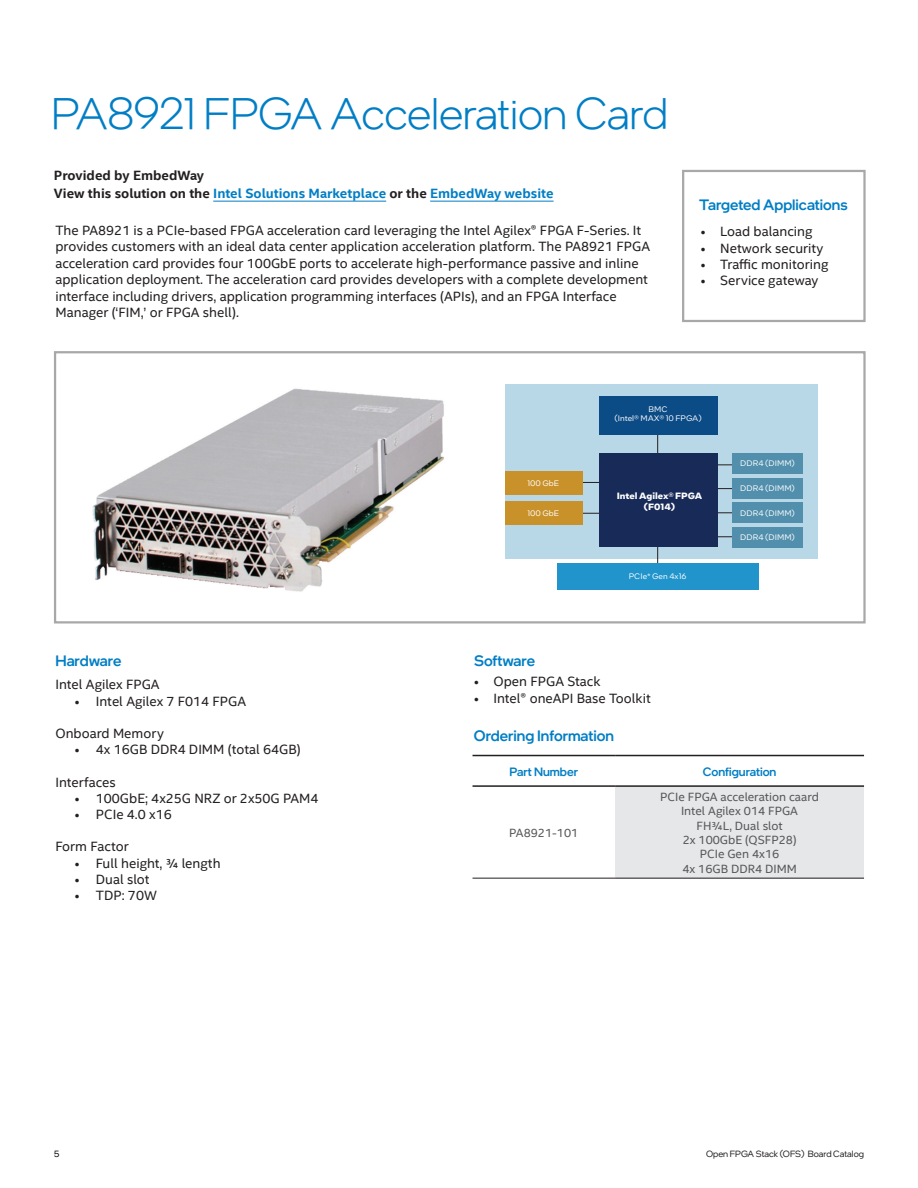
<style>
.page{position:relative;width:918px;height:1188px;background:#fff}
.page>*{position:absolute;margin:0;border:0;box-sizing:border-box;transform-origin:0 0}
.t1{font:300 45px "Intel One Display";letter-spacing:-.01em;color:#007ec5}
.t2{font:500 15px "Intel One Display";color:#007ec5}
.t3{font:13.5px/16.5px "Intel Clear";color:#231f20}
.t4{font:700 13.5px/18px "Intel Clear";color:#231f20}
.t5{font:12px/14.4px "Intel Clear";color:#57585a;text-align:center}
.t6{font:500 12px "Intel One Display";color:#007ec5}
.t7{font:9px "Intel One Display";color:#231f20}
.t8{font:700 9px/10.9px "Intel One Text";color:#fff;text-align:center}
.t9{font:9px "Intel One Display";color:#000}
.t10{font:7.95px/9.6px "Intel One Text";color:#fff;text-align:center}
.s1{color:#007ec5}
</style>
<div class="page">
<img style="left:92px;top:388px;width:352px;height:204px">
<hr style="left:213px;top:201px;width:173px;height:1px;background:#007ec5">
<hr style="left:430px;top:201px;width:124px;height:1px;background:#007ec5">
<div style="left:682px;top:170px;width:184px;height:152px;border:2px solid #a8a8a8"></div>
<div style="left:54px;top:351px;width:812px;height:273px;border:2px solid #a8a8a8"></div>
<svg style="left:473px;top:756px;width:391px;height:1px"></svg>
<div style="left:615px;top:786px;width:249px;height:92px;background:#e6e7e9"></div>
<hr style="left:473px;top:755px;width:142px;height:1px;background:#231f20">
<hr style="left:615px;top:755px;width:249px;height:1px;background:#231f20">
<hr style="left:473px;top:785px;width:142px;height:2px;background:#231f20">
<hr style="left:615px;top:785px;width:249px;height:2px;background:#231f20">
<hr style="left:473px;top:878px;width:142px;height:1px;background:#231f20">
<hr style="left:615px;top:878px;width:249px;height:1px;background:#231f20">
<div style="left:506px;top:384px;width:312px;height:174px;background:#b8d7e7"></div>
<hr style="left:657px;top:431px;width:1px;height:136px;background:#231f20">
<svg style="left:717px;top:465px;width:15px;height:1px"></svg>
<svg style="left:717px;top:488px;width:15px;height:1px"></svg>
<svg style="left:717px;top:512px;width:15px;height:1px"></svg>
<svg style="left:717px;top:536px;width:15px;height:1px"></svg>
<svg style="left:583px;top:482px;width:16px;height:1px"></svg>
<svg style="left:583px;top:513px;width:16px;height:1px"></svg>
<div style="left:599px;top:396px;width:118px;height:39px;background:#0b4b86"></div>
<div style="left:599px;top:453px;width:118px;height:94px;background:#182b58"></div>
<div style="left:557px;top:564px;width:201px;height:26px;background:#2094cb"></div>
<div style="left:506px;top:471px;width:77px;height:24px;background:#c9912a"></div>
<div style="left:506px;top:502px;width:77px;height:23px;background:#c9912a"></div>
<div style="left:732px;top:453px;width:71px;height:21px;background:#518fad"></div>
<div style="left:732px;top:478px;width:71px;height:20px;background:#518fad"></div>
<div style="left:732px;top:503px;width:71px;height:20px;background:#518fad"></div>
<div style="left:732px;top:527px;width:71px;height:20px;background:#518fad"></div>
<h1 class="t1" style="left:51px;top:86px;width:618px">PA8921 FPGA Acceleration Card</h1>
<p class="t4" style="left:54px;top:166px;width:501px">Provided by EmbedWay<br>View this solution on the <span class="s1">Intel Solutions Marketplace</span> or the <span class="s1">EmbedWay website</span></p>
<p class="t3" style="left:55px;top:221px;width:596px">The PA8921 is a PCIe-based FPGA acceleration card leveraging the Intel Agilex® FPGA F-Series. It provides customers with an ideal data center application acceleration platform. The PA8921 FPGA acceleration card provides four 100GbE ports to accelerate high-performance passive and inline application deployment. The acceleration card provides developers with a complete development interface including drivers, application programming interfaces (APIs), and an FPGA Interface Manager (‘FIM,’ or FPGA shell).</p>
<p class="t2" style="left:699px;top:195px;width:150px">Targeted Applications</p>
<p class="t3" style="left:701px;top:223px;width:113px">• Load balancing</p>
<p class="t3" style="left:701px;top:239px;width:124px">• Network security</p>
<p class="t3" style="left:701px;top:255px;width:129px">• Traffic monitoring</p>
<p class="t3" style="left:701px;top:272px;width:119px">• Service gateway</p>
<p class="t2" style="left:55px;top:651px;width:67px">Hardware</p>
<p class="t3" style="left:55px;top:676px;width:106px">Intel Agilex FPGA</p>
<p class="t3" style="left:75px;top:692px;width:173px">• Intel Agilex 7 F014 FPGA</p>
<p class="t3" style="left:55px;top:725px;width:110px">Onboard Memory</p>
<p class="t3" style="left:75px;top:741px;width:227px">• 4x 16GB DDR4 DIMM (total 64GB)</p>
<p class="t3" style="left:55px;top:773px;width:62px">Interfaces</p>
<p class="t3" style="left:75px;top:789px;width:245px">• 100GbE; 4x25G NRZ or 2x50G PAM4</p>
<p class="t3" style="left:75px;top:806px;width:98px">• PCIe 4.0 x16</p>
<p class="t3" style="left:55px;top:838px;width:75px">Form Factor</p>
<p class="t3" style="left:75px;top:854px;width:147px">• Full height, ¾ length</p>
<p class="t3" style="left:75px;top:870px;width:76px">• Dual slot</p>
<p class="t3" style="left:75px;top:887px;width:83px">• TDP: 70W</p>
<p class="t10" style="left:527px;top:478px;width:33px">100 GbE</p>
<p class="t10" style="left:527px;top:508px;width:33px">100 GbE</p>
<p class="t2" style="left:474px;top:651px;width:63px">Software</p>
<p class="t10" style="left:614px;top:404px;width:89px">BMC<br>(Intel® MAX® 10 FPGA)</p>
<p class="t8" style="left:617px;top:490px;width:87px">Intel Agilex® FPGA (F014)</p>
<p class="t10" style="left:629px;top:571px;width:59px">PCIe* Gen 4x16</p>
<p class="t3" style="left:474px;top:673px;width:128px">• Open FPGA Stack</p>
<p class="t3" style="left:474px;top:689px;width:178px">• Intel® oneAPI Base Toolkit</p>
<p class="t10" style="left:740px;top:458px;width:56px">DDR4 (DIMM)</p>
<p class="t10" style="left:740px;top:483px;width:56px">DDR4 (DIMM)</p>
<p class="t10" style="left:740px;top:508px;width:56px">DDR4 (DIMM)</p>
<p class="t10" style="left:740px;top:532px;width:56px">DDR4 (DIMM)</p>
<p class="t2" style="left:474px;top:726px;width:142px">Ordering Information</p>
<p class="t6" style="left:510px;top:764px;width:70px">Part Number</p>
<p class="t6" style="left:703px;top:764px;width:75px">Configuration</p>
<p class="t5" style="left:509px;top:825px;width:71px">PA8921-101</p>
<p class="t5" style="left:660px;top:789px;width:160px">PCIe FPGA acceleration caard<br>Intel Agilex 014 FPGA<br>FH¾L, Dual slot<br>2x 100GbE (QSFP28)<br>PCIe Gen 4x16<br>4x 16GB DDR4 DIMM</p>
<p class="t9" style="left:54px;top:1148px;width:7px">5</p>
<p class="t7" style="left:706px;top:1149px;width:159px">Open FPGA Stack (OFS) Board Catalog</p>
</div>
